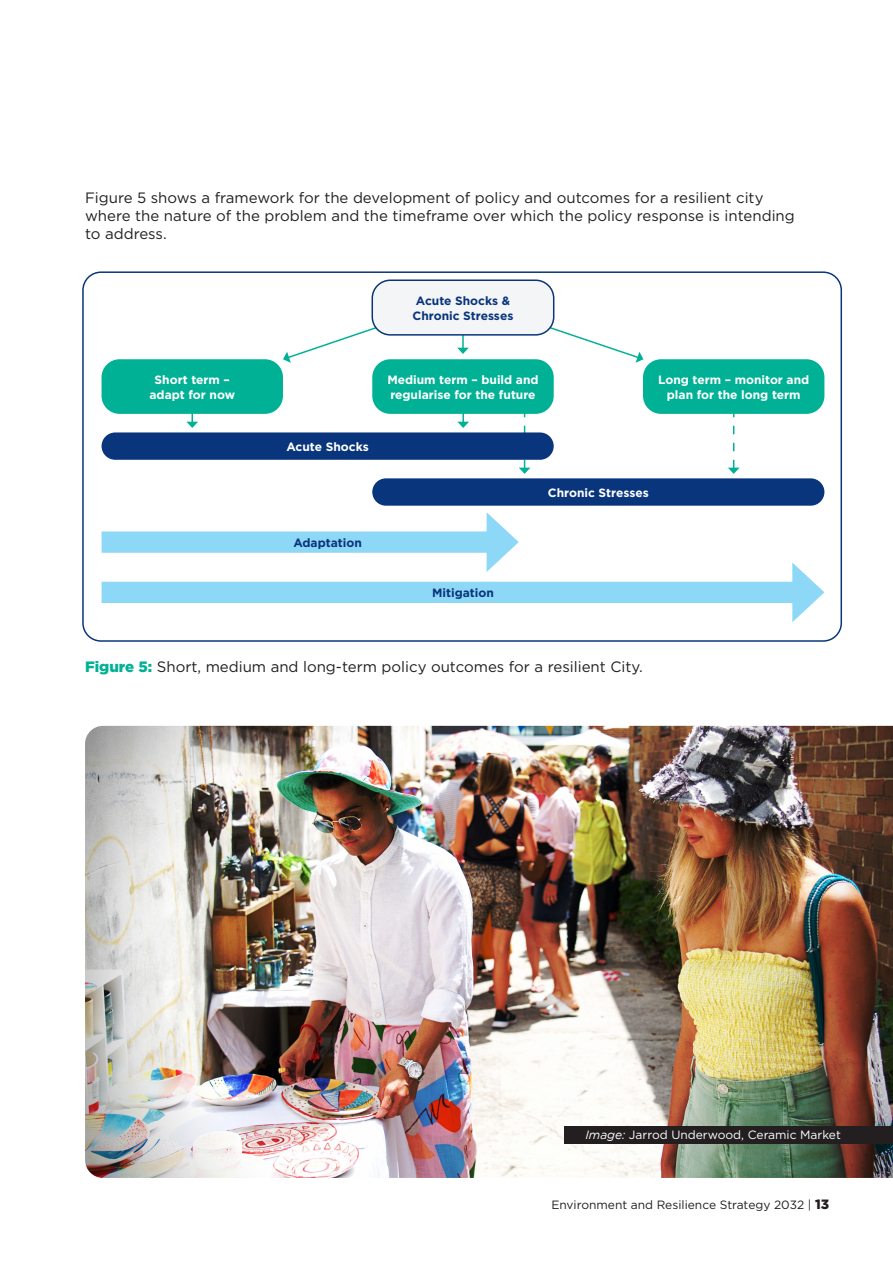
<style>
.page{position:relative;width:893px;height:1263px;background:#fff}
.page>*{position:absolute;margin:0;border:0;box-sizing:border-box;transform-origin:0 0}
.t1{font:15px/18px "Gotham";color:#231f20}
.t2{font:700 12px/15px "Gotham";color:#fff}
.t3{font:700 12px "Gotham";color:#08357c}
.t4{font:12px "Gotham";color:#231f20}
.t5{font:12px "Gotham";color:#fff}
.s1{font-weight:900;color:#00b195}
.s2{font-style:italic}
.s3{font-weight:900;font-size:13.5px}
</style>
<div class="page">
<div style="left:82px;top:271px;width:760px;height:371px;border:2px solid #08357c;border-radius:18px"></div>
<svg style="left:283px;top:296px;width:360px;height:67px"></svg>
<div style="left:372px;top:280px;width:182px;height:55px;background:#f4f5f6;border-radius:18px"></div>
<div style="left:371px;top:279px;width:183px;height:57px;border:2px solid #08357c;border-radius:18px"></div>
<div style="left:102px;top:359px;width:181px;height:55px;background:#00b195;border-radius:18px"></div>
<hr style="left:192px;top:363px;width:1px;height:59px;background:#00b195">
<svg style="left:186px;top:422px;width:12px;height:6px"></svg>
<hr style="left:462px;top:363px;width:2px;height:59px;background:#00b195">
<svg style="left:457px;top:422px;width:12px;height:6px"></svg>
<svg style="left:519px;top:414px;width:11px;height:60px"></svg>
<svg style="left:728px;top:414px;width:12px;height:60px"></svg>
<div style="left:372px;top:359px;width:182px;height:55px;background:#00b195;border-radius:18px"></div>
<div style="left:643px;top:359px;width:181px;height:55px;background:#00b195;border-radius:18px"></div>
<div style="left:102px;top:432px;width:452px;height:28px;background:#08357c;border-radius:14px"></div>
<div style="left:372px;top:478px;width:452px;height:28px;background:#08357c;border-radius:14px"></div>
<div style="left:102px;top:531px;width:397px;height:22px;background:#8dd7f7"></div>
<svg style="left:487px;top:513px;width:32px;height:59px"></svg>
<div style="left:102px;top:582px;width:702px;height:21px;background:#8dd7f7"></div>
<svg style="left:792px;top:562px;width:32px;height:60px"></svg>
<img style="left:85px;top:726px;width:808px;height:452px">
<div style="left:565px;top:1126px;width:328px;height:18px;background:#231f20"></div>
<p class="t1" style="left:85px;top:189px;width:711px">Figure 5 shows a framework for the development of policy and outcomes for a resilient city where the nature of the problem and the timeframe over which the policy response is intending to address.</p>
<p class="t2" style="left:155px;top:372px;width:77px">Short term –</p>
<p class="t2" style="left:149px;top:387px;width:87px">adapt for now</p>
<p class="t3" style="left:416px;top:293px;width:96px">Acute Shocks &amp;</p>
<p class="t3" style="left:413px;top:308px;width:102px">Chronic Stresses</p>
<p class="t2" style="left:286px;top:439px;width:84px">Acute Shocks</p>
<p class="t3" style="left:293px;top:535px;width:70px">Adaptation</p>
<p class="t2" style="left:387px;top:372px;width:153px">Medium term – build and regularise for the future</p>
<p class="t2" style="left:658px;top:372px;width:153px;text-align:center">Long term – monitor and plan for the long term</p>
<p class="t3" style="left:432px;top:585px;width:63px">Mitigation</p>
<p class="t2" style="left:548px;top:485px;width:102px">Chronic Stresses</p>
<p class="t1" style="left:85px;top:657px;width:559px"><span class="s1">Figure 5:</span> Short, medium and long-term policy outcomes for a resilient City.</p>
<p class="t5" style="left:585px;top:1127px;width:257px"><span class="s2">Image:</span> Jarrod Underwood, Ceramic Market</p>
<p class="t4" style="left:551px;top:1197px;width:279px">Environment and Resilience Strategy 2032 | <span class="s3">13</span></p>
</div>
